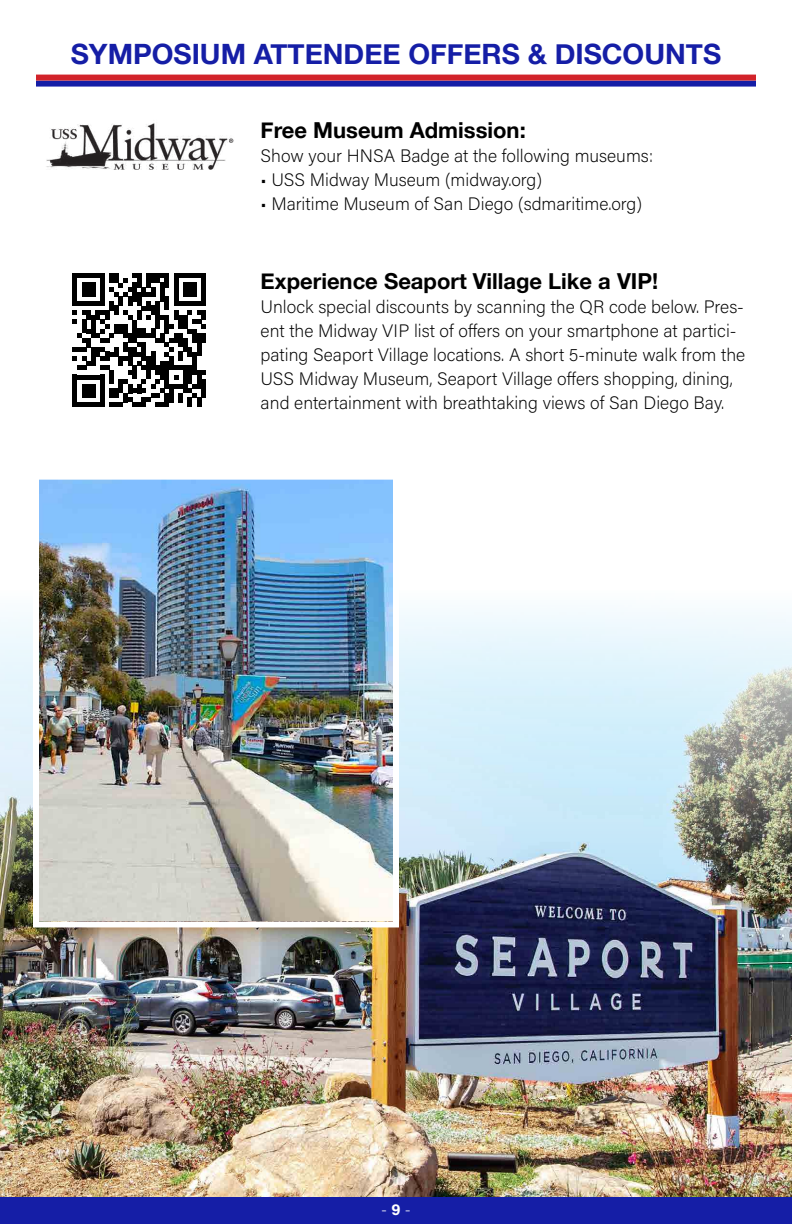
<style>
.page{position:relative;width:792px;height:1224px;background:#fff}
.page>*{position:absolute;margin:0;border:0;box-sizing:border-box;transform-origin:0 0}
.t1{font:700 28px "Helvetica Neue";color:#151ea6}
.t2{font:700 22px "Helvetica Neue";color:#000}
.t3{font:200 18px/24px "Acumin Pro";color:#000}
.t4{font:200 16px "Acumin Pro";color:#fff}
.s1{font-weight:700}
</style>
<div class="page">
<img style="left:46px;top:123px;width:188px;height:47px">
<div style="left:0;top:1197px;width:792px;height:27px;background:#151ea6"></div>
<div style="left:36px;top:81px;width:720px;height:6px;background:#151ea6"></div>
<div style="left:36px;top:75px;width:720px;height:6px;background:#d2232a"></div>
<img style="left:0;top:610px;width:792px;height:587px">
<svg style="left:73px;top:274px;width:133px;height:133px"></svg>
<div style="left:201px;top:379px;width:5px;height:19px;background:#000"></div>
<img style="left:40px;top:481px;width:352px;height:439px">
<div style="left:33px;top:474px;width:366px;height:453px;border:6px solid #fff"></div>
<h1 class="t1" style="left:71px;top:32px;width:652px">SYMPOSIUM ATTENDEE OFFERS &amp; DISCOUNTS</h1>
<p class="t2" style="left:261px;top:113px;width:267px">Free Museum Admission:</p>
<p class="t3" style="left:261px;top:143px;width:394px">Show your HNSA Badge at the following museums:</p>
<p class="t3" style="left:261px;top:167px;width:283px">• USS Midway Museum (midway.org)</p>
<p class="t3" style="left:261px;top:191px;width:383px">• Maritime Museum of San Diego (sdmaritime.org)</p>
<p class="t2" style="left:261px;top:264px;width:399px">Experience Seaport Village Like a VIP!</p>
<p class="t3" style="left:261px;top:294px;width:486px">Unlock special discounts by scanning the QR code below. Pres&shy;ent the Midway VIP list of offers on your smartphone at partici&shy;pating Seaport Village locations. A short 5-minute walk from the USS Midway Museum, Seaport Village offers shopping, dining, and entertainment with breathtaking views of San Diego Bay.</p>
<p class="t4" style="left:381px;top:1199px;width:31px">- <span class="s1">9</span> -</p>
</div>
